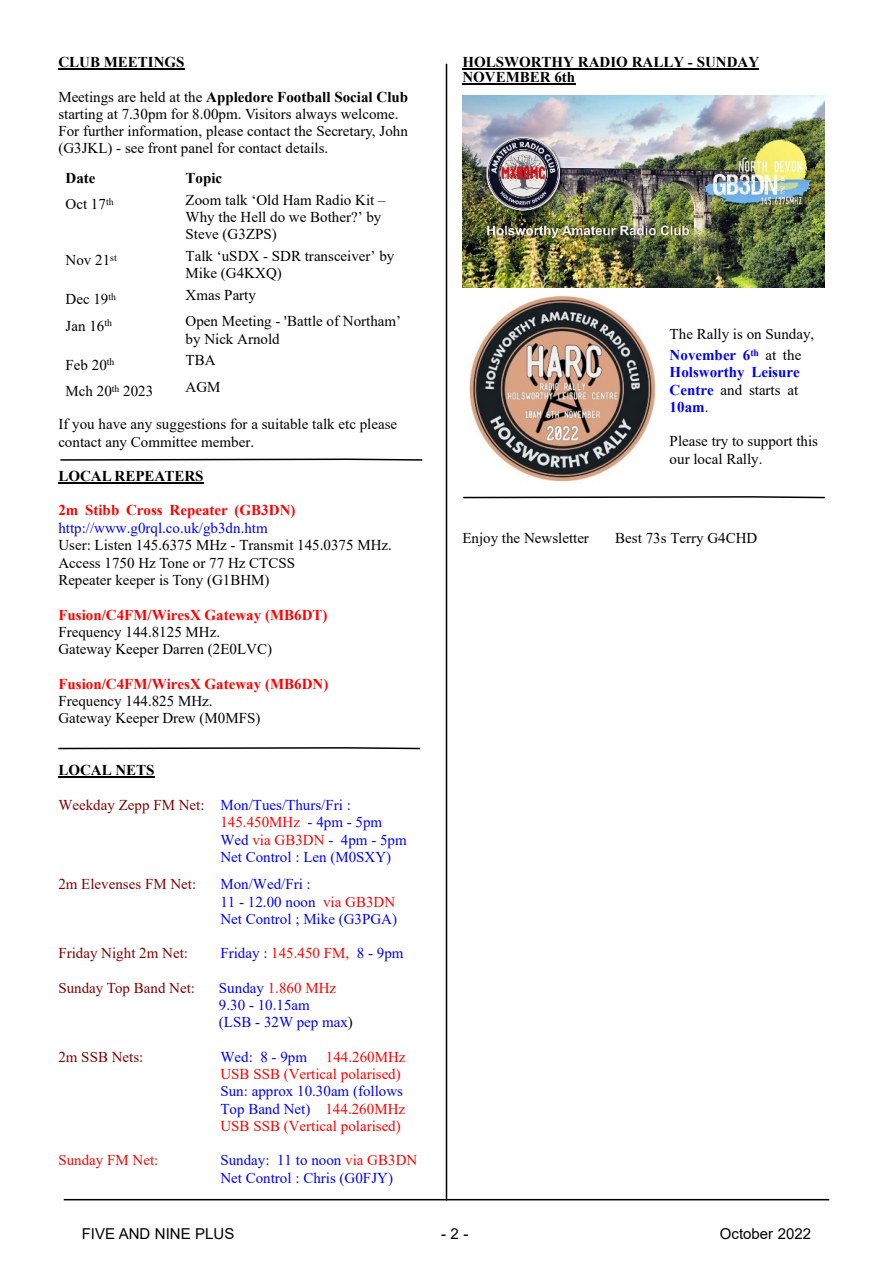
<style>
.page{position:relative;width:893px;height:1263px;background:#fff}
.page>*{position:absolute;margin:0;border:0;box-sizing:border-box;transform-origin:0 0}
.t1{font:15px/17.2px "Times New Roman";color:#000}
.t2{font:15px/17.2px "Times New Roman";color:#00f}
.t3{font:700 15px "Times New Roman";color:#f00}
.t4{font:700 15px/15px "Times New Roman";color:#000}
.t5{font:15px "Times New Roman";color:#800000}
.t6{font:15px/17.2px "Times New Roman";color:#f00}
.t7{font:700 15px/17.2px "Times New Roman";color:#00f;text-align:justify}
.t8{font:15px "Arial";color:#000}
.s1{font-weight:700}
.s2{color:#800000}
.s3{color:#f00}
.s4{color:#000}
.s5{font-weight:700;color:#00f}
.s6{font-weight:400;color:#000}
</style>
<div class="page">
<hr style="left:58px;top:68px;width:127px;height:1px;background:#000">
<hr style="left:58px;top:482px;width:146px;height:1px;background:#000">
<hr style="left:58px;top:776px;width:97px;height:1px;background:#000">
<hr style="left:462px;top:68px;width:297px;height:1px;background:#000">
<hr style="left:462px;top:83px;width:113px;height:1px;background:#000">
<hr style="left:446px;top:64px;width:1px;height:1136px;background:#000">
<hr style="left:64px;top:1199px;width:765px;height:1px;background:#000">
<svg style="left:58px;top:747px;width:363px;height:3px"></svg>
<img style="left:469px;top:295px;width:187px;height:187px">
<svg style="left:463px;top:496px;width:363px;height:3px"></svg>
<svg style="left:60px;top:458px;width:363px;height:3px"></svg>
<img style="left:462px;top:95px;width:363px;height:192px">
<p class="t4" style="left:58px;top:56px;width:128px">CLUB MEETINGS</p>
<p class="t1" style="left:58px;top:89px;width:351px">Meetings are held at the <span class="s1">Appledore Football Social Club </span>starting at 7.30pm for 8.00pm. Visitors always welcome.<br>For further information, please contact the Secretary, John (G3JKL) - see front panel for contact details.</p>
<p class="t4" style="left:66px;top:172px;width:32px">Date</p>
<p class="t4" style="left:186px;top:172px;width:38px">Topic</p>
<p class="t1" style="left:66px;top:197px;width:50px">Oct 17<sup>th</sup></p>
<p class="t1" style="left:186px;top:192px;width:202px">Zoom talk ‘Old Ham Radio Kit –<br>Why the Hell do we Bother?’ by<br>Steve (G3ZPS)</p>
<p class="t1" style="left:66px;top:253px;width:53px">Nov 21<sup>st</sup></p>
<p class="t1" style="left:186px;top:249px;width:210px">Talk ‘uSDX - SDR transceiver’ by<br>Mike (G4KXQ)</p>
<p class="t1" style="left:66px;top:292px;width:52px">Dec 19<sup>th</sup></p>
<p class="t1" style="left:186px;top:288px;width:72px">Xmas Party</p>
<p class="t1" style="left:66px;top:319px;width:48px">Jan 16<sup>th</sup></p>
<p class="t1" style="left:186px;top:314px;width:217px">Open Meeting - 'Battle of Northam’ by Nick Arnold</p>
<p class="t1" style="left:66px;top:358px;width:50px">Feb 20<sup>th</sup></p>
<p class="t1" style="left:186px;top:353px;width:31px">TBA</p>
<p class="t1" style="left:66px;top:384px;width:89px">Mch 20<sup>th</sup> 2023</p>
<p class="t1" style="left:186px;top:380px;width:37px">AGM</p>
<p class="t1" style="left:58px;top:417px;width:340px">If you have any suggestions for a suitable talk etc please contact any Committee member.</p>
<p class="t4" style="left:58px;top:470px;width:147px">LOCAL REPEATERS</p>
<p class="t3" style="left:58px;top:505px;width:239px">2m Stibb Cross Repeater (GB3DN)</p>
<p class="t2" style="left:58px;top:520px;width:211px">http://www.g0rql.co.uk/gb3dn.htm</p>
<p class="t1" style="left:58px;top:538px;width:335px">User: Listen 145.6375 MHz - Transmit 145.0375 MHz.<br>Access 1750 Hz Tone or 77 Hz CTCSS<br>Repeater keeper is Tony (G1BHM)</p>
<p class="t3" style="left:58px;top:609px;width:271px">Fusion/C4FM/WiresX Gateway (MB6DT)</p>
<p class="t1" style="left:58px;top:625px;width:215px">Frequency 144.8125 MHz.<br>Gateway Keeper Darren (2E0LVC)</p>
<p class="t3" style="left:58px;top:678px;width:272px">Fusion/C4FM/WiresX Gateway (MB6DN)</p>
<p class="t1" style="left:58px;top:694px;width:204px">Frequency 144.825 MHz.<br>Gateway Keeper Drew (M0MFS)</p>
<p class="t4" style="left:58px;top:764px;width:98px">LOCAL NETS</p>
<p class="t2" style="left:220px;top:798px;width:188px;text-indent:-162px"><span class="s2">Weekday Zepp FM Net:</span> Mon/Tues/Thurs/Fri :<br><span class="s3">145.450MHz</span> - 4pm - 5pm<br>Wed <span class="s3">via GB3DN</span> - 4pm - 5pm<br>Net Control : Len (M0SXY)</p>
<p class="t5" style="left:58px;top:879px;width:139px">2m Elevenses FM Net:</p>
<p class="t2" style="left:220px;top:877px;width:178px">Mon/Wed/Fri :<br>11 - 12.00 noon <span class="s3">via GB3DN<br></span>Net Control ; Mike (G3PGA)</p>
<p class="t5" style="left:58px;top:948px;width:131px">Friday Night 2m Net:</p>
<p class="t2" style="left:220px;top:946px;width:185px">Friday : <span class="s3">145.450 FM,</span> 8 - 9pm</p>
<p class="t5" style="left:58px;top:982px;width:138px">Sunday Top Band Net:</p>
<p class="t2" style="left:219px;top:981px;width:135px">Sunday <span class="s3">1.860 MHz<br></span>9.30 - 10.15am<br>(LSB - 32W pep max<span class="s4">)</span></p>
<p class="t5" style="left:58px;top:1051px;width:87px">2m SSB Nets:</p>
<p class="t2" style="left:220px;top:1050px;width:88px">Wed: 8 - 9pm</p>
<p class="t6" style="left:220px;top:1050px;width:187px;text-indent:106px">144.260MHz<br>USB SSB (Vertical polarised)</p>
<p class="t2" style="left:220px;top:1084px;width:186px">Sun: approx 10.30am (follows<br>Top Band Net) <span class="s3">144.260MHz<br>USB SSB (Vertical polarised)</span></p>
<p class="t6" style="left:58px;top:1153px;width:102px">Sunday FM Net:</p>
<p class="t2" style="left:220px;top:1153px;width:198px">Sunday: 11 to noon <span class="s3">via GB3DN<br></span>Net Control : Chris (G0FJY)</p>
<p class="t4" style="left:462px;top:56px;width:298px">HOLSWORTHY RADIO RALLY - SUNDAY<br>NOVEMBER 6th</p>
<p class="t1" style="left:670px;top:324px;width:146px;line-height:21.6px">The Rally is on Sunday,<br><span class="s5">November 6</span><sup>th</sup> at the</p>
<p class="t7" style="left:670px;top:365px;width:132px">Holsworthy Leisure Centre <span class="s6">and starts at </span>10am<span class="s6">.</span></p>
<p class="t1" style="left:670px;top:434px;width:150px">Please try to support this our local Rally.</p>
<p class="t1" style="left:462px;top:531px;width:128px">Enjoy the Newsletter</p>
<p class="t1" style="left:615px;top:531px;width:144px">Best 73s Terry G4CHD</p>
<p class="t8" style="left:82px;top:1228px;width:154px">FIVE AND NINE PLUS</p>
<p class="t8" style="left:441px;top:1228px;width:29px">- 2 -</p>
<p class="t8" style="left:720px;top:1228px;width:93px">October 2022</p>
</div>
